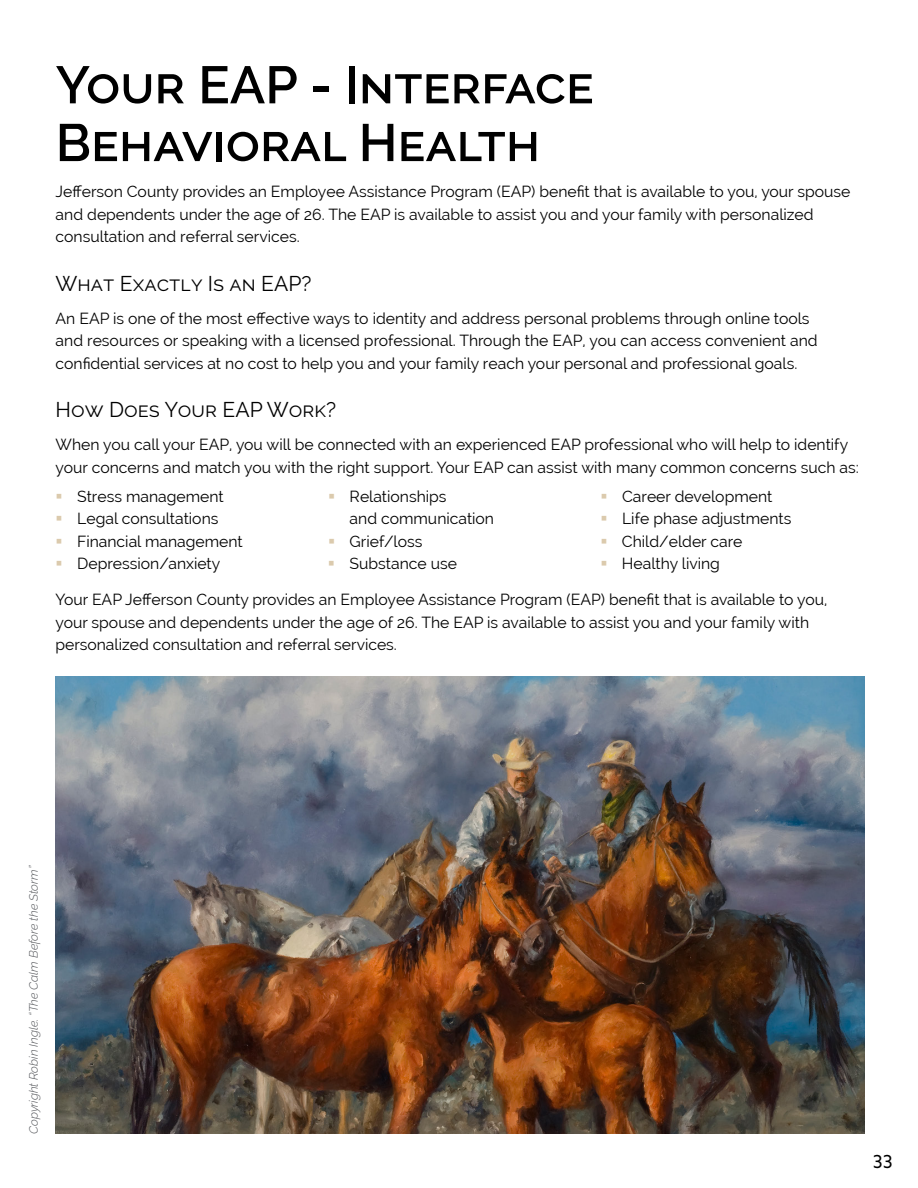
<style>
.page{position:relative;width:918px;height:1188px;background:#fff}
.page>*{position:absolute;margin:0;border:0;box-sizing:border-box;transform-origin:0 0}
.t1{font:600 52.5px/57.8px "Raleway";color:#000}
.t2{font:21px "Raleway";color:#000}
.t3{font:18px "Azo Sans";color:#000}
.t4{font:15.75px/22.5px "Raleway";color:#000}
.t5{font:italic 300 12px "Raleway";color:#54565a}
</style>
<div class="page">
<img style="left:56px;top:676px;width:808px;height:458px">
<h1 class="t1" style="left:56px;top:56px;width:540px">Your EAP - Interface<br>Behavioral Health</h1>
<p class="t4" style="left:56px;top:180px;width:796px">Jefferson County provides an Employee Assistance Program (EAP) benefit that is available to you, your spouse and dependents under the age of 26. The EAP is available to assist you and your family with personalized consultation and referral services.</p>
<h2 class="t2" style="left:56px;top:271px;width:257px">What Exactly Is an EAP?</h2>
<p class="t4" style="left:56px;top:307px;width:763px">An EAP is one of the most effective ways to identity and address personal problems through online tools and resources or speaking with a licensed professional. Through the EAP, you can access convenient and confidential services at no cost to help you and your family reach your personal and professional goals.</p>
<h2 class="t2" style="left:56px;top:398px;width:282px">How Does Your EAP Work?</h2>
<p class="t4" style="left:56px;top:433px;width:805px">When you call your EAP, you will be connected with an experienced EAP professional who will help to identify your concerns and match you with the right support. Your EAP can assist with many common concerns such as:</p>
<p class="t4" style="left:77px;top:485px;width:167px">Stress management<br>Legal consultations<br>Financial management<br>Depression/anxiety</p>
<p class="t4" style="left:350px;top:485px;width:146px">Relationships<br>and communication<br>Grief/loss<br>Substance use</p>
<p class="t4" style="left:622px;top:485px;width:171px">Career development<br>Life phase adjustments<br>Child/elder care<br>Healthy living</p>
<p class="t4" style="left:55px;top:589px;width:773px">Your EAP Jefferson County provides an Employee Assistance Program (EAP) benefit that is available to you, your spouse and dependents under the age of 26. The EAP is available to assist you and your family with personalized consultation and referral services.</p>
<p class="t5" style="left:26px;top:1134px;width:270px;rotate:-90deg">Copyright Robin Ingle. “The Calm Before the Storm”</p>
<p class="t3" style="left:873px;top:1151px;width:21px">33</p>
</div>
